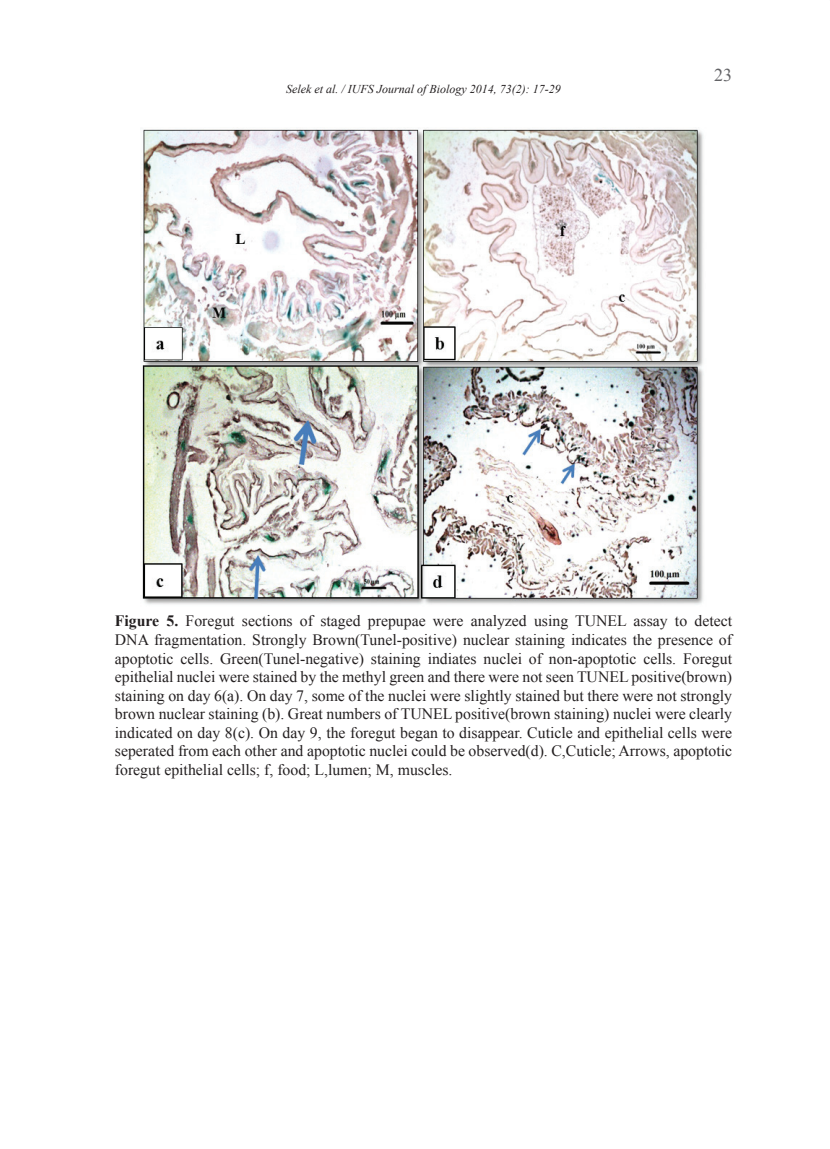
<style>
.page{position:relative;width:830px;height:1149px;background:#fff}
.page>*{position:absolute;margin:0;border:0;box-sizing:border-box;transform-origin:0 0}
.t1{font:18px "Times New Roman";color:#636366}
._08_Figure{font:15.75px/18.6px "Times New Roman";color:#231f20;text-align:justify}
.t2{font:italic 12px "Times New Roman";color:#231f20}
.s1{font-weight:700}
</style>
<div class="page">
<img style="left:142px;top:129px;width:562px;height:476px">
<p class="t2" style="left:286px;top:81px;width:276px">Selek et al. / IUFS Journal of Biology 2014, 73(2): 17-29</p>
<p class="t1" style="left:713px;top:62px;width:19px">23</p>
<p class="_08_Figure" style="left:115px;top:611px;width:618px"><span class="s1">Figure 5.</span> Foregut sections of staged prepupae were analyzed using TUNEL assay to detect DNA fragmentation. Strongly Brown(Tunel-positive) nuclear staining indicates the presence of apoptotic cells. Green(Tunel-negative) staining indiates nuclei of non-apoptotic cells. Foregut epithelial nuclei were stained by the methyl green and there were not seen TUNEL positive(brown) staining on day 6(a). On day 7, some of the nuclei were slightly stained but there were not strongly brown nuclear staining (b). Great numbers of TUNEL positive(brown staining) nuclei were clearly indicated on day 8(c). On day 9, the foregut began to disappear. Cuticle and epithelial cells were seperated from each other and apoptotic nuclei could be observed(d). C,Cuticle; Arrows, apoptotic foregut epithelial cells; f, food; L,lumen; M, muscles.</p>
</div>
